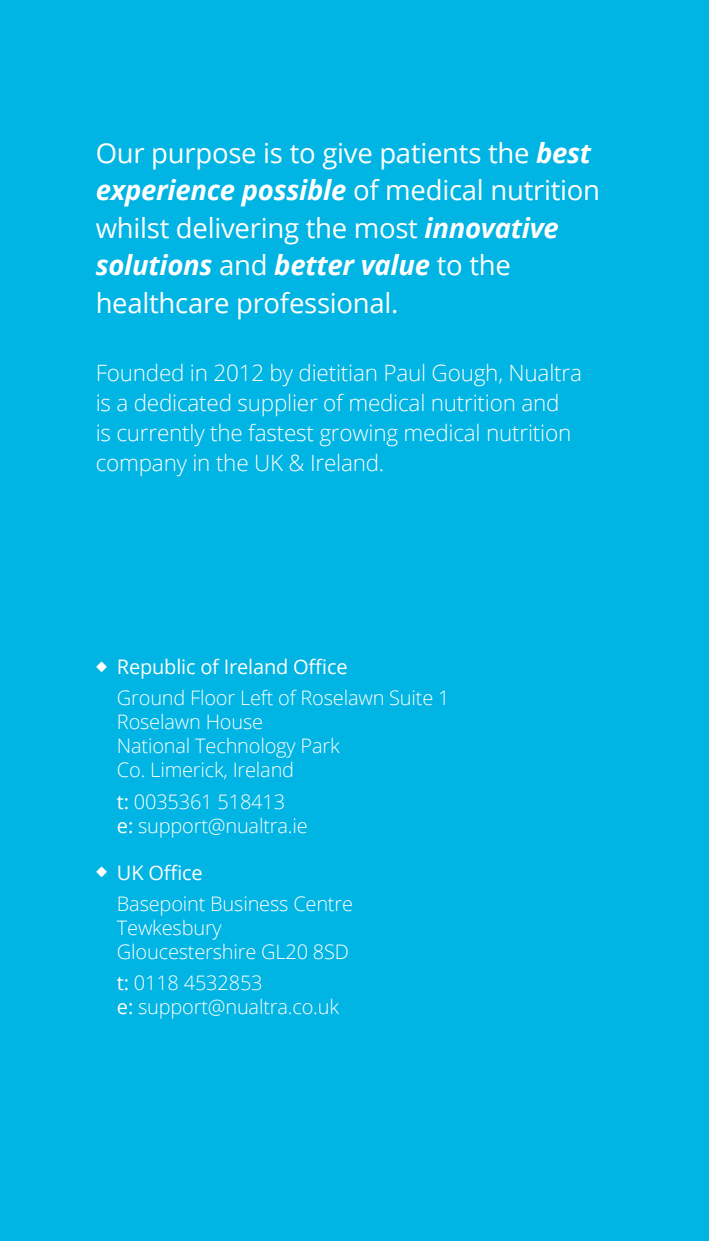
<style>
.page{position:relative;width:709px;height:1241px;background:#fff}
.page>*{position:absolute;margin:0;border:0;box-sizing:border-box;transform-origin:0 0}
.t1{font:27.5px/37.5px "Open Sans";letter-spacing:-.01em;color:#fff}
.t2{font:300 22.5px/30px "Open Sans";letter-spacing:-.01em;color:#fff}
.t3{font:300 20px "Open Sans";letter-spacing:-.01em;color:#fff}
.t4{font:20px "Open Sans";letter-spacing:-.01em;color:#fff}
.s1{font-weight:700;font-style:italic}
.s2{font-weight:400}
</style>
<div class="page">
<div style="left:0;top:0;width:709px;height:1240px;background:#00b4e3"></div>
<p class="t1" style="left:96px;top:133px;width:506px">Our purpose is to give patients the <span class="s1">best experience possible</span> of medical nutrition whilst delivering the most <span class="s1">innovative solutions</span> and <span class="s1">better value</span> to the healthcare professional.</p>
<p class="t2" style="left:96px;top:357px;width:488px">Founded in 2012 by dietitian Paul Gough, Nualtra is a dedicated supplier of medical nutrition and<br>is currently the fastest growing medical nutrition company in the UK &amp; Ireland.</p>
<p class="t4" style="left:96px;top:653px;width:253px">◆ Republic of Ireland Office</p>
<p class="t3" style="left:117px;top:684px;width:334px">Ground Floor Left of Roselawn Suite 1</p>
<p class="t3" style="left:117px;top:708px;width:148px">Roselawn House</p>
<p class="t3" style="left:117px;top:732px;width:224px">National Technology Park</p>
<p class="t3" style="left:117px;top:756px;width:179px">Co. Limerick, Ireland</p>
<p class="t3" style="left:117px;top:787px;width:170px"><span class="s2">t:</span> 0035361 518413</p>
<p class="t3" style="left:117px;top:811px;width:192px"><span class="s2">e:</span> support@nualtra.ie</p>
<p class="t4" style="left:96px;top:858px;width:109px">◆ UK Office</p>
<p class="t3" style="left:117px;top:889px;width:237px">Basepoint Business Centre</p>
<p class="t3" style="left:117px;top:913px;width:106px">Tewkesbury</p>
<p class="t3" style="left:117px;top:937px;width:233px">Gloucestershire GL20 8SD</p>
<p class="t3" style="left:117px;top:969px;width:147px"><span class="s2">t:</span> 0118 4532853</p>
<p class="t3" style="left:117px;top:993px;width:224px"><span class="s2">e:</span> support@nualtra.co.uk</p>
</div>
